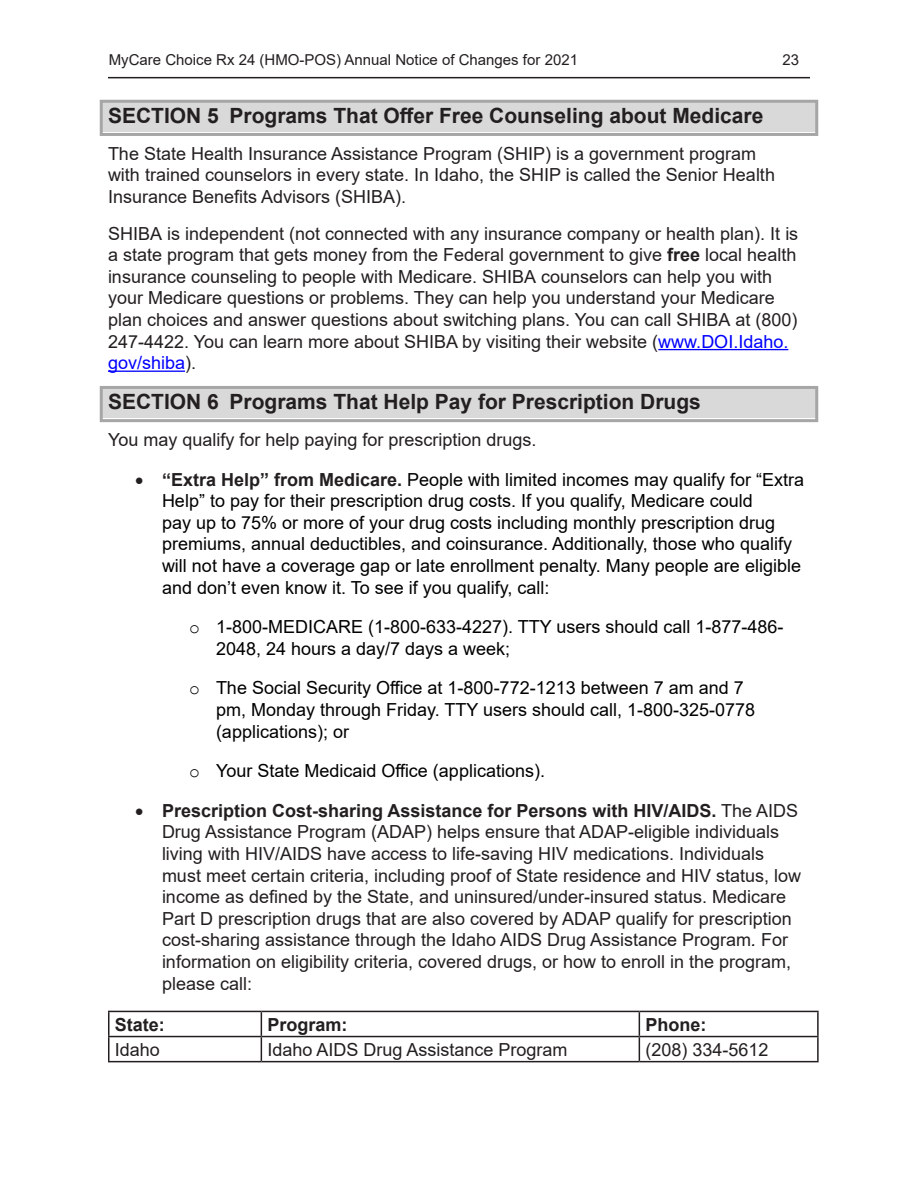
<style>
.page{position:relative;width:918px;height:1188px;background:#fff}
.page>*{position:absolute;margin:0;border:0;box-sizing:border-box;transform-origin:0 0}
.Heading_2_ANOC{font:700 21px "Arial";color:#231f20}
._15_paragraph_after{font:18px/21.6px "Arial";color:#231f20}
.t1{font:18px/21.6px "Arial";color:#000}
.t2{font:700 18px "Arial";color:#231f20}
.t3{font:15px "Arial";color:#231f20}
.s1{font-weight:700}
.s2{color:#00f}
.s3{color:#231f20}
.s4{font-weight:700;color:#231f20}
.s5{font-family:"Courier New"}
.s6{font-style:italic;color:#000}
</style>
<div class="page">
<hr style="left:108px;top:77px;width:702px;height:1px;background:#231f20">
<div style="left:102px;top:101px;width:714px;height:31px;background:#d9d9d9"></div>
<div style="left:100px;top:100px;width:718px;height:36px;border:3px solid #a6a6a6"></div>
<hr style="left:658px;top:349px;width:130px;height:1px;background:#00f">
<hr style="left:108px;top:371px;width:77px;height:1px;background:#00f">
<div style="left:102px;top:387px;width:714px;height:31px;background:#d9d9d9"></div>
<div style="left:100px;top:386px;width:718px;height:36px;border:3px solid #a6a6a6"></div>
<hr style="left:108px;top:1011px;width:153px;height:1px;background:#231f20">
<hr style="left:108px;top:1012px;width:2px;height:24px;background:#231f20">
<hr style="left:261px;top:1011px;width:378px;height:1px;background:#231f20">
<hr style="left:639px;top:1011px;width:180px;height:1px;background:#231f20">
<hr style="left:817px;top:1012px;width:2px;height:24px;background:#231f20">
<hr style="left:108px;top:1036px;width:153px;height:1px;background:#231f20">
<hr style="left:108px;top:1037px;width:2px;height:24px;background:#231f20">
<hr style="left:261px;top:1036px;width:378px;height:1px;background:#231f20">
<svg style="left:261px;top:1012px;width:1px;height:49px"></svg>
<hr style="left:639px;top:1036px;width:180px;height:1px;background:#231f20">
<svg style="left:639px;top:1012px;width:1px;height:49px"></svg>
<hr style="left:817px;top:1037px;width:2px;height:24px;background:#231f20">
<hr style="left:108px;top:1061px;width:153px;height:1px;background:#231f20">
<hr style="left:261px;top:1061px;width:378px;height:1px;background:#231f20">
<hr style="left:639px;top:1061px;width:180px;height:1px;background:#231f20">
<p class="t3" style="left:109px;top:49px;width:471px">MyCare Choice Rx 24 (HMO-POS) Annual Notice of Changes for 2021</p>
<p class="t3" style="left:782px;top:49px;width:18px">23</p>
<p class="Heading_2_ANOC" style="left:108px;top:101px;width:657px">SECTION 5 Programs That Offer Free Counseling about Medicare</p>
<p class="_15_paragraph_after" style="left:108px;top:143px;width:669px">The State Health Insurance Assistance Program (SHIP) is a government program with trained counselors in every state. In Idaho, the SHIP is called the Senior Health<br>Insurance Benefits Advisors (SHIBA).</p>
<p class="_15_paragraph_after" style="left:108px;top:222px;width:692px">SHIBA is independent (not connected with any insurance company or health plan). It is a state program that gets money from the Federal government to give <span class="s1">free</span> local health insurance counseling to people with Medicare. SHIBA counselors can help you with your Medicare questions or problems. They can help you understand your Medicare plan choices and answer questions about switching plans. You can call SHIBA at (800)<br>247-4422. You can learn more about SHIBA by visiting their website (<span class="s2">www.DOI.Idaho. gov/shiba</span>).</p>
<p class="Heading_2_ANOC" style="left:108px;top:387px;width:594px">SECTION 6 Programs That Help Pay for Prescription Drugs</p>
<p class="_15_paragraph_after" style="left:108px;top:429px;width:430px">You may qualify for help paying for prescription drugs.</p>
<p class="t1" style="left:162px;top:468px;width:644px;text-indent:-27px"><span class="s3">•</span> <span class="s4">“Extra Help” from Medicare.</span> People with limited incomes may qualify for “Extra Help” to pay for their prescription drug costs. If you qualify, Medicare could<br>pay up to 75% or more of your drug costs including monthly prescription drug premiums, annual deductibles, and coinsurance. Additionally, those who qualify will not have a coverage gap or late enrollment penalty. Many people are eligible and don’t even know it. To see if you qualify, call:</p>
<p class="t1" style="left:216px;top:616px;width:569px;text-indent:-27px"><span class="s5">o</span> 1-800-MEDICARE (1-800-633-4227). TTY users should call 1-877-486-<br>2048, 24 hours a day/7 days a week;</p>
<p class="t1" style="left:216px;top:677px;width:541px;text-indent:-27px"><span class="s5">o</span> The Social Security Office at 1-800-772-1213 between 7 am and 7 pm, Monday through Friday. TTY users should call, 1-800-325-0778 (applications); or</p>
<p class="t1" style="left:189px;top:760px;width:358px"><span class="s5">o</span> Your State Medicaid Office (applications).</p>
<p class="_15_paragraph_after" style="left:162px;top:800px;width:641px;text-indent:-27px">• <span class="s1">Prescription Cost-sharing Assistance for Persons with HIV/AIDS.</span> The AIDS Drug Assistance Program (ADAP) helps ensure that ADAP-eligible individuals living with HIV/AIDS have access to life-saving HIV medications. Individuals must meet certain criteria, including proof of State residence and HIV status, low income as defined by the State, and uninsured/under-insured status. Medicare Part D prescription drugs that are also covered by ADAP qualify for prescription cost-sharing assistance through the Idaho AIDS Drug Assistance Program<span class="s6">.</span> For information on eligibility criteria, covered drugs, or how to enroll in the program, please call:</p>
<p class="t2" style="left:115px;top:1012px;width:52px">State:</p>
<p class="t2" style="left:267px;top:1012px;width:82px">Program:</p>
<p class="t2" style="left:645px;top:1012px;width:63px">Phone:</p>
<p class="_15_paragraph_after" style="left:115px;top:1038px;width:47px">Idaho</p>
<p class="_15_paragraph_after" style="left:267px;top:1038px;width:302px">Idaho AIDS Drug Assistance Program</p>
<p class="_15_paragraph_after" style="left:645px;top:1038px;width:125px">(208) 334-5612</p>
</div>
